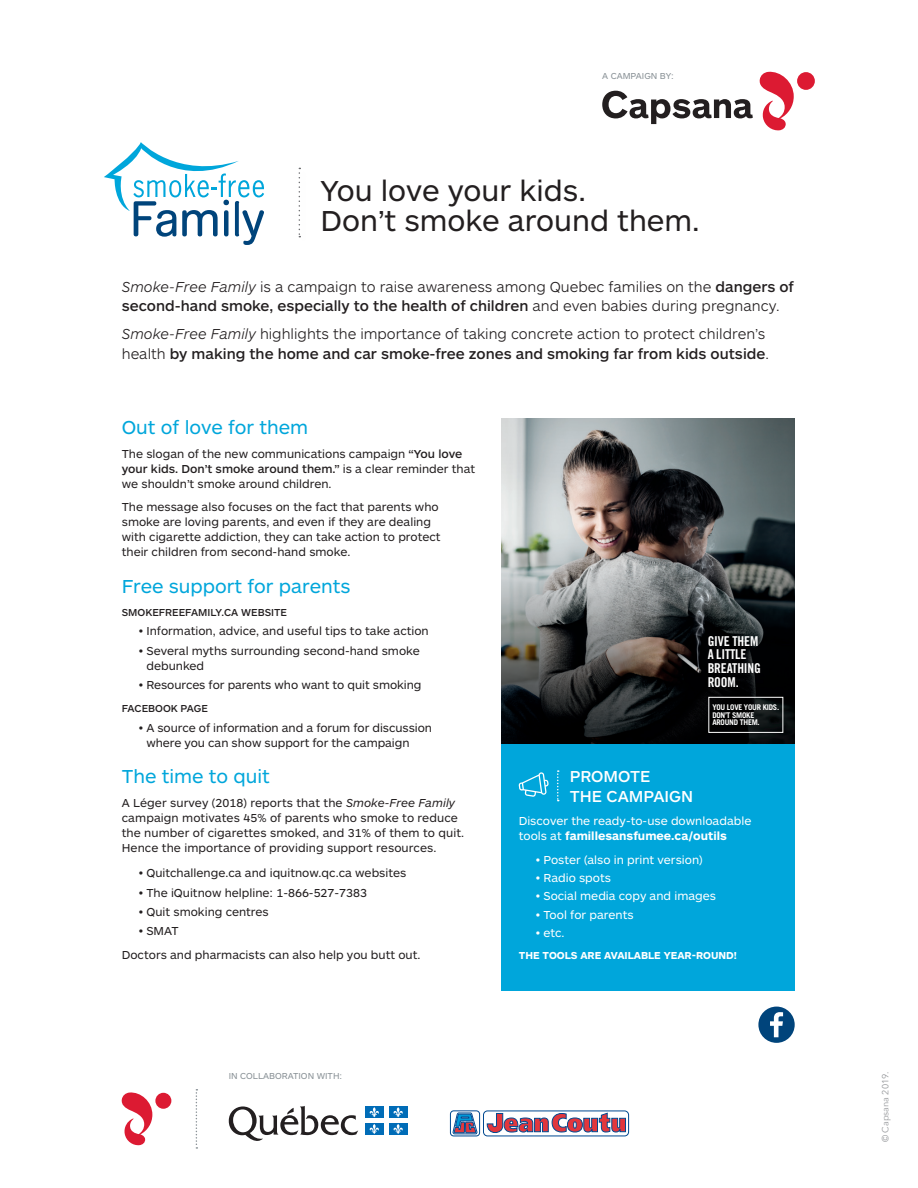
<style>
.page{position:relative;width:918px;height:1188px;background:#fff}
.page>*{position:absolute;margin:0;border:0;box-sizing:border-box;transform-origin:0 0}
.t1{font:30px/30px "ARS Maquette Pro";color:#231f20}
.t2{font:19.5px "ARS Maquette Pro";color:#00a6db}
.t3{font:500 16.5px/19.5px "ARS Maquette Pro";color:#fff}
.t4{font:300 15px/19.5px "ARS Maquette Pro";color:#231f20}
.t5{font:13.5px/13.5px "Trade Gothic LT Std Bd Cn 20";letter-spacing:-.01em;color:#fff}
.t6{font:12px/15px "ARS Maquette Pro";color:#231f20}
.t7{font:12px/15px "ARS Maquette Pro";color:#fff}
.t8{font:500 10.5px "ARS Maquette Pro";color:#231f20}
.t9{font:700 10.5px "ARS Maquette Pro";color:#fff}
.t10{font:9px "ARS Maquette Pro";color:#8a9297}
.t11{font:9px "Avenir Next";color:#939598}
.t12{font:700 7.8px/7.6px "Trade Gothic LT Std";letter-spacing:-.03em;color:#fff}
.s1{font-style:italic}
.s2{font-weight:500}
.s3{font-weight:700}
</style>
<div class="page">
<div style="left:483px;top:1111px;width:146px;height:25px;border:1px solid #014990;border-radius:4px"></div>
<svg style="left:487px;top:1113px;width:139px;height:23px"></svg>
<div style="left:450px;top:1111px;width:30px;height:25px;border:1px solid #014990;border-radius:3px"></div>
<svg style="left:453px;top:1113px;width:25px;height:21px"></svg>
<svg style="left:229px;top:1106px;width:129px;height:35px"></svg>
<div style="left:365px;top:1106px;width:19px;height:12px;background:#006cb7"></div>
<svg style="left:369px;top:1107px;width:10px;height:10px"></svg>
<div style="left:389px;top:1106px;width:18px;height:12px;background:#006cb7"></div>
<svg style="left:393px;top:1107px;width:10px;height:10px"></svg>
<div style="left:365px;top:1123px;width:19px;height:12px;background:#006cb7"></div>
<svg style="left:369px;top:1124px;width:10px;height:10px"></svg>
<div style="left:389px;top:1123px;width:18px;height:12px;background:#006cb7"></div>
<svg style="left:393px;top:1124px;width:10px;height:10px"></svg>
<img style="left:501px;top:419px;width:294px;height:325px">
<div style="left:708px;top:697px;width:75px;height:36px;border:1px solid #fff"></div>
<svg style="left:299px;top:168px;width:1px;height:69px"></svg>
<svg style="left:602px;top:91px;width:151px;height:33px"></svg>
<svg style="left:759px;top:71px;width:35px;height:60px"></svg>
<div style="left:797px;top:72px;width:18px;height:18px;background:#dc1a32;border-radius:50%"></div>
<svg style="left:196px;top:1089px;width:1px;height:60px"></svg>
<svg style="left:121px;top:1092px;width:31px;height:54px"></svg>
<div style="left:155px;top:1093px;width:16px;height:16px;background:#dc1a32;border-radius:50%"></div>
<div style="left:758px;top:1007px;width:37px;height:36px;background:#00447b;border-radius:50%"></div>
<svg style="left:770px;top:1012px;width:13px;height:25px"></svg>
<div style="left:501px;top:744px;width:294px;height:247px;background:#00a6db"></div>
<svg style="left:519px;top:772px;width:30px;height:25px"></svg>
<svg style="left:557px;top:770px;width:2px;height:31px"></svg>
<svg style="left:104px;top:142px;width:160px;height:103px"></svg>
<p class="t10" style="left:602px;top:70px;width:73px">A CAMPAIGN BY:</p>
<p class="t1" style="left:321px;top:174px;width:381px">You love your kids.<br>Don’t smoke around them.</p>
<p class="t4" style="left:122px;top:276px;width:674px"><span class="s1">Smoke-Free Family</span> is a campaign to raise awareness among Quebec families on the <span class="s2">dangers of second-hand smoke, especially to the health of children</span> and even babies during pregnancy.</p>
<p class="t4" style="left:122px;top:324px;width:649px"><span class="s1">Smoke-Free Family</span> highlights the importance of taking concrete action to protect children’s health <span class="s2">by making the home and car smoke-free zones and smoking far from kids outside</span>.</p>
<p class="t2" style="left:122px;top:415px;width:188px">Out of love for them</p>
<p class="t6" style="left:122px;top:445px;width:355px">The slogan of the new communications campaign <span class="s2">“You love your kids. Don’t smoke around them.”</span> is a clear reminder that we shouldn’t smoke around children.</p>
<p class="t6" style="left:122px;top:499px;width:320px">The message also focuses on the fact that parents who smoke are loving parents, and even if they are dealing with cigarette addiction, they can take action to protect their children from second-hand smoke.</p>
<p class="t2" style="left:122px;top:573px;width:230px">Free support for parents</p>
<p class="t8" style="left:122px;top:606px;width:167px">SMOKEFREEFAMILY.CA WEBSITE</p>
<p class="t6" style="left:139px;top:623px;width:291px">• Information, advice, and useful tips to take action</p>
<p class="t6" style="left:146px;top:642px;width:275px;text-indent:-8px">• Several myths surrounding second-hand smoke debunked</p>
<p class="t6" style="left:139px;top:677px;width:284px">• Resources for parents who want to quit smoking</p>
<p class="t8" style="left:122px;top:702px;width:88px">FACEBOOK PAGE</p>
<p class="t6" style="left:146px;top:719px;width:287px;text-indent:-8px">• A source of information and a forum for discussion where you can show support for the campaign</p>
<p class="t2" style="left:122px;top:764px;width:150px">The time to quit</p>
<p class="t6" style="left:122px;top:794px;width:344px">A Léger survey (2018) reports that the <span class="s1">Smoke-Free Family </span>campaign motivates 45% of parents who smoke to reduce the number of cigarettes smoked, and 31% of them to quit.<br>Hence the importance of providing support resources.</p>
<p class="t6" style="left:139px;top:865px;width:269px">• Quitchallenge.ca and iquitnow.qc.ca websites</p>
<p class="t6" style="left:139px;top:884px;width:230px">• The iQuitnow helpline: 1-866-527-7383</p>
<p class="t6" style="left:139px;top:904px;width:132px">• Quit smoking centres</p>
<p class="t6" style="left:139px;top:923px;width:41px">• SMAT</p>
<p class="t6" style="left:122px;top:946px;width:300px">Doctors and pharmacists can also help you butt out.</p>
<p class="t5" style="left:708px;top:634px;width:55px">GIVE THEM<br>A LITTLE<br>BREATHING<br>ROOM.</p>
<p class="t12" style="left:712px;top:703px;width:68px">YOU LOVE YOUR KIDS.<br>DON’T SMOKE<br>AROUND THEM.</p>
<p class="t3" style="left:570px;top:766px;width:125px">PROMOTE<br>THE CAMPAIGN</p>
<p class="t7" style="left:519px;top:813px;width:234px">Discover the ready-to-use downloadable tools at <span class="s3">famillesansfumee.ca/outils</span></p>
<p class="t7" style="left:536px;top:851px;width:168px">• Poster (also in print version)</p>
<p class="t7" style="left:536px;top:870px;width:77px">• Radio spots</p>
<p class="t7" style="left:536px;top:888px;width:182px">• Social media copy and images</p>
<p class="t7" style="left:536px;top:907px;width:99px">• Tool for parents</p>
<p class="t7" style="left:536px;top:925px;width:30px">• etc.</p>
<p class="t9" style="left:519px;top:948px;width:220px">THE TOOLS ARE AVAILABLE YEAR-ROUND!</p>
<p class="t10" style="left:229px;top:1070px;width:115px">IN COLLABORATION WITH:</p>
<p class="t11" style="left:878px;top:1142px;width:72px;rotate:-90deg">© Capsana 2019.</p>
</div>
